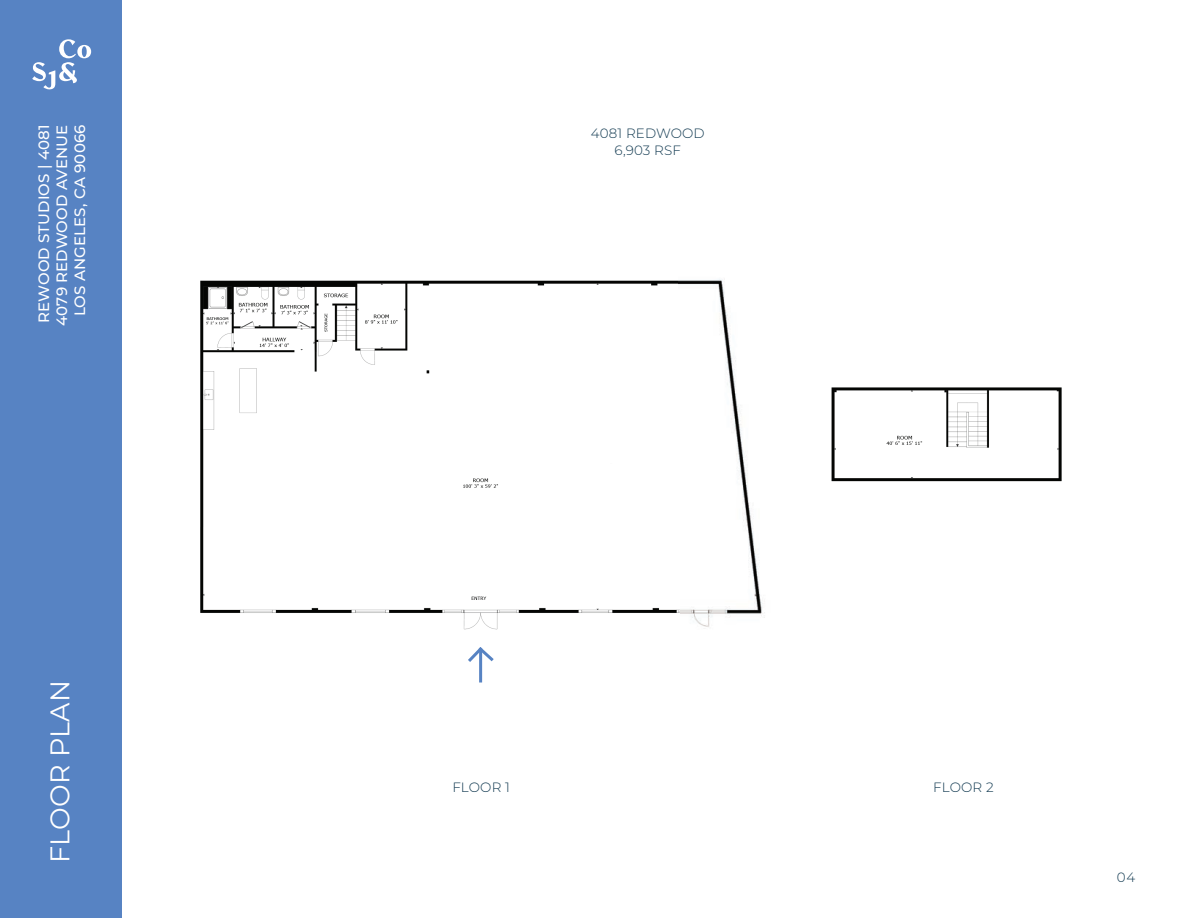
<style>
.page{position:relative;width:1188px;height:918px;background:#fff}
.page>*{position:absolute;margin:0;border:0;box-sizing:border-box;transform-origin:0 0}
.t1{font:27px "Montserrat";letter-spacing:.01em;color:#fff}
.t2{font:500 15px/18px "Montserrat";letter-spacing:.01em;color:#fff;text-align:right}
.t3{font:300 13.5px/16.5px "Montserrat";letter-spacing:.01em;color:#123a51;text-align:center}
</style>
<div class="page">
<img style="left:831px;top:387px;width:231px;height:95px">
<div style="left:0;top:0;width:122px;height:918px;background:#5783c3"></div>
<svg style="left:32px;top:39px;width:59px;height:50px"></svg>
<img style="left:200px;top:279px;width:565px;height:351px">
<hr style="left:479px;top:650px;width:3px;height:33px;background:#5783c3">
<svg style="left:468px;top:647px;width:26px;height:18px"></svg>
<p class="t2" style="left:34px;top:326px;width:203px;rotate:-90deg">REWOOD STUDIOS | 4081<br>4079 REDWOOD AVENUE<br>LOS ANGELES, CA 90066</p>
<h1 class="t1" style="left:42px;top:863px;width:185px;rotate:-90deg">FLOOR PLAN</h1>
<p class="t3" style="left:591px;top:125px;width:115px">4081 REDWOOD<br>6,903 RSF</p>
<p class="t3" style="left:452px;top:778px;width:59px">FLOOR 1</p>
<p class="t3" style="left:933px;top:778px;width:62px">FLOOR 2</p>
<p class="t3" style="left:1117px;top:868px;width:20px">04</p>
</div>
